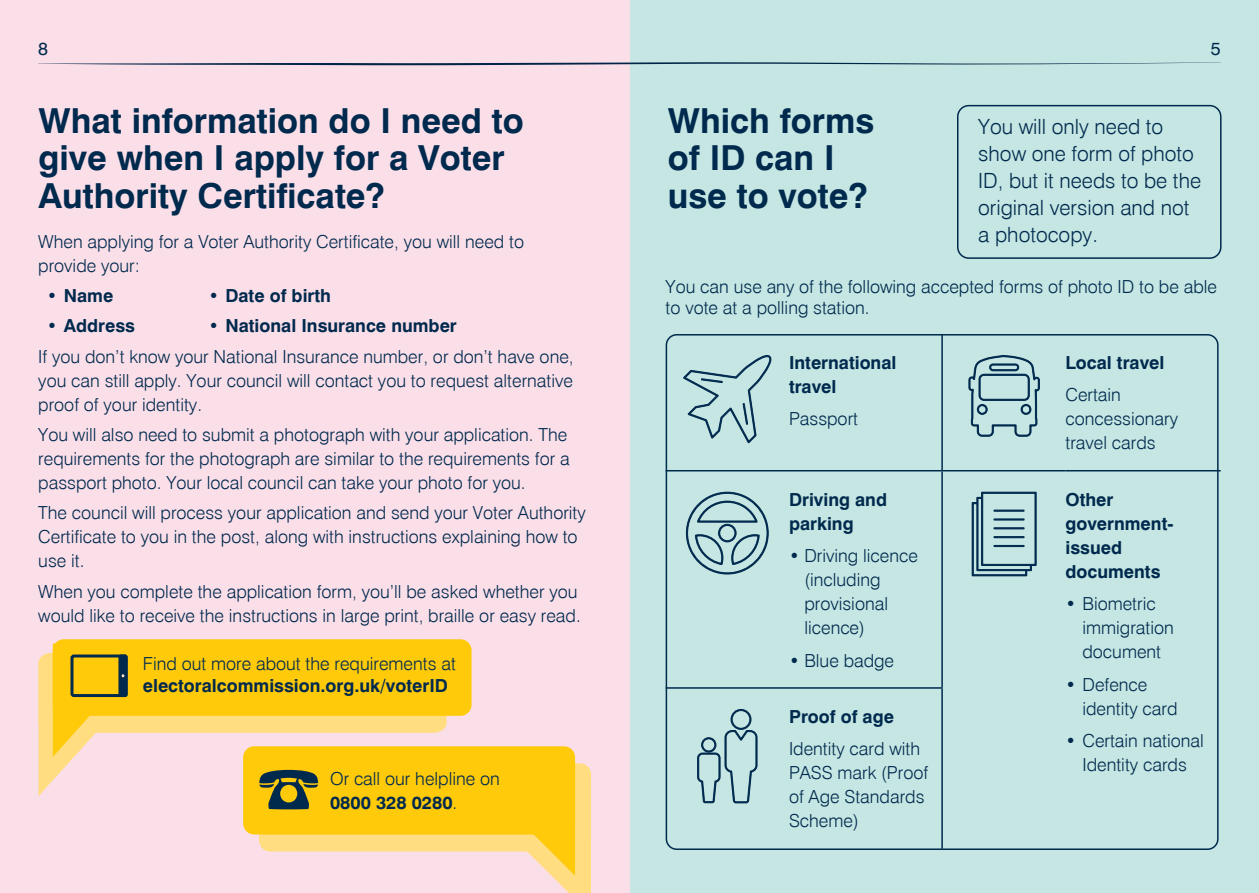
<style>
.page{position:relative;width:1259px;height:893px;background:#fff}
.page>*{position:absolute;margin:0;border:0;box-sizing:border-box;transform-origin:0 0}
.t1{font:700 34.5px/37.5px "Swiss 721 BT";color:#00294e}
.t2{font:300 21px/27px "Swiss 721 BT";color:#00294e}
.t3{font:300 18px/24px "Swiss 721 BT";color:#00294e}
.t4{font:700 18px/24px "Swiss 721 BT";color:#00294e}
.t5{font:18px "Swiss 721 BT";color:#00294e}
.s1{font-weight:700}
</style>
<div class="page">
<div style="left:629px;top:0;width:630px;height:893px;background:#c5e6e2"></div>
<div style="left:0;top:0;width:629px;height:893px;background:#fbdfe8"></div>
<svg style="left:38px;top:62px;width:1183px;height:4px"></svg>
<div style="left:957px;top:105px;width:264px;height:154px;border:2px solid #00294e;border-radius:11px"></div>
<div style="left:665px;top:334px;width:553px;height:516px;border:2px solid #00294e;border-radius:10px"></div>
<hr style="left:665px;top:470px;width:124px;height:1px;background:#00294e">
<hr style="left:789px;top:470px;width:153px;height:1px;background:#00294e">
<hr style="left:942px;top:470px;width:123px;height:1px;background:#00294e">
<hr style="left:1065px;top:470px;width:155px;height:1px;background:#00294e">
<hr style="left:665px;top:687px;width:124px;height:2px;background:#00294e">
<hr style="left:789px;top:687px;width:154px;height:2px;background:#00294e">
<hr style="left:941px;top:334px;width:2px;height:136px;background:#00294e">
<hr style="left:941px;top:471px;width:2px;height:216px;background:#00294e">
<hr style="left:941px;top:689px;width:2px;height:160px;background:#00294e">
<svg style="left:683px;top:355px;width:89px;height:88px"></svg>
<svg style="left:968px;top:355px;width:71px;height:82px"></svg>
<svg style="left:686px;top:492px;width:82px;height:82px"></svg>
<svg style="left:971px;top:492px;width:65px;height:84px"></svg>
<div style="left:993px;top:510px;width:31px;height:1px;border:1px solid #00294e"></div>
<div style="left:993px;top:519px;width:31px;height:1px;border:1px solid #00294e"></div>
<div style="left:993px;top:528px;width:31px;height:1px;border:1px solid #00294e"></div>
<div style="left:993px;top:536px;width:31px;height:2px;border:1px solid #00294e"></div>
<div style="left:993px;top:545px;width:31px;height:2px;border:1px solid #00294e"></div>
<svg style="left:697px;top:709px;width:60px;height:94px"></svg>
<div style="left:259px;top:763px;width:332px;height:88px;background:#ffdd80;border-radius:11px"></div>
<div style="left:243px;top:746px;width:332px;height:88px;background:#feca0a;border-radius:11px"></div>
<svg style="left:525px;top:762px;width:66px;height:131px"></svg>
<div style="left:53px;top:639px;width:418px;height:77px;background:#feca0a;border-radius:11px"></div>
<svg style="left:39px;top:643px;width:407px;height:166px"></svg>
<p class="t5" style="left:38px;top:38px;width:11px">8</p>
<p class="t5" style="left:1210px;top:38px;width:11px">5</p>
<h1 class="t1" style="left:39px;top:101px;width:487px">What information do I need to give when I apply for a Voter<br>Authority Certificate?</h1>
<p class="t3" style="left:38px;top:229px;width:487px">When applying for a Voter Authority Certificate, you will need to provide your:</p>
<p class="t4" style="left:47px;top:283px;width:68px">• Name</p>
<p class="t4" style="left:208px;top:283px;width:124px">• Date of birth</p>
<p class="t4" style="left:47px;top:314px;width:90px">• Address</p>
<p class="t4" style="left:208px;top:314px;width:250px">• National Insurance number</p>
<p class="t3" style="left:38px;top:344px;width:537px;text-align:justify">If you don’t know your National Insurance number, or don’t have one, you can still apply. Your council will contact you to request alternative proof of your identity.</p>
<p class="t3" style="left:38px;top:423px;width:533px">You will also need to submit a photograph with your application. The requirements for the photograph are similar to the requirements for a passport photo. Your local council can take your photo for you.</p>
<p class="t3" style="left:38px;top:501px;width:549px">The council will process your application and send your Voter Authority<br>Certificate to you in the post, along with instructions explaining how to use it.</p>
<p class="t3" style="left:38px;top:579px;width:544px">When you complete the application form, you’ll be asked whether you would like to receive the instructions in large print, braille or easy read.</p>
<p class="t3" style="left:143px;top:651px;width:314px">Find out more about the requirements at</p>
<p class="t4" style="left:143px;top:674px;width:307px">electoralcommission.org.uk/voterID</p>
<p class="t3" style="left:330px;top:766px;width:171px">Or call our helpline on<br><span class="s1">0800 328 0280</span>.</p>
<h1 class="t1" style="left:668px;top:101px;width:208px">Which forms of ID can I use to vote?</h1>
<p class="t2" style="left:978px;top:113px;width:224px">You will only need to show one form of photo<br>ID, but it needs to be the original version and not a photocopy.</p>
<p class="t3" style="left:665px;top:276px;width:553px;line-height:21px">You can use any of the following accepted forms of photo ID to be able to vote at a polling station.</p>
<p class="t4" style="left:789px;top:350px;width:109px">International travel</p>
<p class="t3" style="left:789px;top:407px;width:71px">Passport</p>
<p class="t4" style="left:789px;top:487px;width:100px">Driving and parking</p>
<p class="t3" style="left:804px;top:544px;width:115px;text-indent:-15px">• Driving licence (including provisional licence)</p>
<p class="t3" style="left:789px;top:648px;width:107px">• Blue badge</p>
<p class="t4" style="left:789px;top:704px;width:106px">Proof of age</p>
<p class="t3" style="left:789px;top:737px;width:141px">Identity card with<br>PASS mark (Proof of Age Standards<br>Scheme)</p>
<p class="t4" style="left:1065px;top:350px;width:100px">Local travel</p>
<p class="t3" style="left:1065px;top:383px;width:114px">Certain concessionary travel cards</p>
<p class="t4" style="left:1065px;top:487px;width:109px">Other government&shy;issued documents</p>
<p class="t3" style="left:1082px;top:592px;width:93px;text-indent:-17px">• Biometric immigration document</p>
<p class="t3" style="left:1082px;top:672px;width:96px;text-indent:-17px">• Defence identity card</p>
<p class="t3" style="left:1065px;top:729px;width:140px;text-align:center">• Certain national<br>Identity cards</p>
</div>
